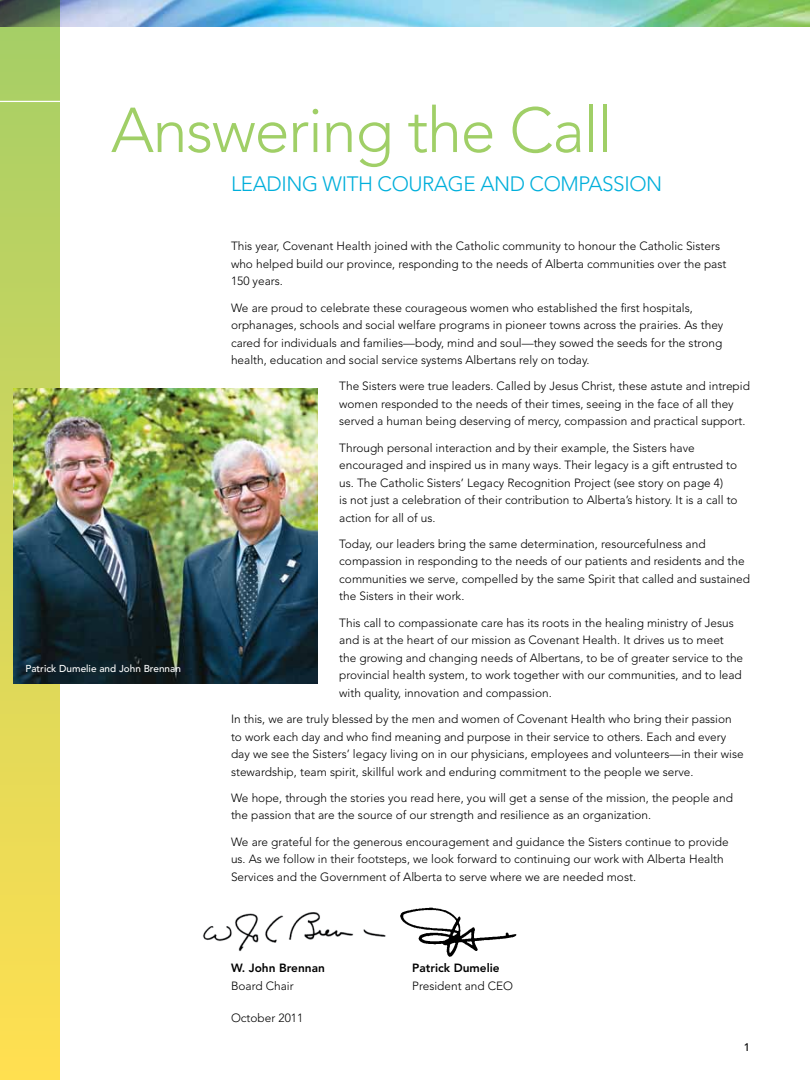
<style>
.page{position:relative;width:810px;height:1080px;background:#fff}
.page>*{position:absolute;margin:0;border:0;box-sizing:border-box;transform-origin:0 0}
.t1{font:300 62.75px "Avenir";letter-spacing:-.02em;color:#a0cf67}
.t2{font:300 20.62px "Avenir";letter-spacing:-.02em;color:#00afdb}
.t3{font:300 11.88px/17.5px "Avenir";color:#000}
.t4{font:800 11.88px "Avenir";color:#000}
.t5{font:500 11px "Avenir";color:#000}
.t6{font:500 10px "Avenir";color:#fff}
</style>
<div class="page">
<img style="left:60px;top:0;width:750px;height:27px">
<img style="left:203px;top:912px;width:183px;height:40px">
<svg style="left:0;top:0;width:60px;height:1080px;background:#cfd25a"></svg>
<img style="left:400px;top:907px;width:117px;height:50px">
<hr style="left:0;top:101px;width:66px;height:1px;background:#fff">
<img style="left:14px;top:388px;width:304px;height:295px">
<p class="t1" style="left:111px;top:94px;width:503px">Answering the Call</p>
<p class="t2" style="left:231px;top:171px;width:433px">LEADING WITH COURAGE AND COMPASSION</p>
<p class="t6" style="left:25px;top:663px;width:157px">Patrick Dumelie and John Brennan</p>
<p class="t3" style="left:231px;top:238px;width:497px">This year, Covenant Health joined with the Catholic community to honour the Catholic Sisters who helped build our province, responding to the needs of Alberta communities over the past<br>150 years.</p>
<p class="t3" style="left:231px;top:299px;width:494px">We are proud to celebrate these courageous women who established the first hospitals, orphanages, schools and social welfare programs in pioneer towns across the prairies. As they cared for individuals and families—body, mind and soul—they sowed the seeds for the strong health, education and social service systems Albertans rely on today.</p>
<p class="t3" style="left:339px;top:378px;width:412px">The Sisters were true leaders. Called by Jesus Christ, these astute and intrepid women responded to the needs of their times, seeing in the face of all they served a human being deserving of mercy, compassion and practical support.</p>
<p class="t3" style="left:339px;top:439px;width:400px">Through personal interaction and by their example, the Sisters have encouraged and inspired us in many ways. Their legacy is a gift entrusted to us. The Catholic Sisters’ Legacy Recognition Project (see story on page 4)<br>is not just a celebration of their contribution to Alberta’s history. It is a call to action for all of us.</p>
<p class="t3" style="left:339px;top:535px;width:412px">Today, our leaders bring the same determination, resourcefulness and compassion in responding to the needs of our patients and residents and the communities we serve, compelled by the same Spirit that called and sustained the Sisters in their work.</p>
<p class="t3" style="left:339px;top:614px;width:405px">This call to compassionate care has its roots in the healing ministry of Jesus and is at the heart of our mission as Covenant Health. It drives us to meet the growing and changing needs of Albertans, to be of greater service to the provincial health system, to work together with our communities, and to lead with quality, innovation and compassion.</p>
<p class="t3" style="left:231px;top:710px;width:514px">In this, we are truly blessed by the men and women of Covenant Health who bring their passion to work each day and who find meaning and purpose in their service to others. Each and every day we see the Sisters’ legacy living on in our physicians, employees and volunteers—in their wise stewardship, team spirit, skillful work and enduring commitment to the people we serve.</p>
<p class="t3" style="left:231px;top:789px;width:504px">We hope, through the stories you read here, you will get a sense of the mission, the people and the passion that are the source of our strength and resilience as an organization.</p>
<p class="t3" style="left:231px;top:833px;width:499px">We are grateful for the generous encouragement and guidance the Sisters continue to provide us. As we follow in their footsteps, we look forward to continuing our work with Alberta Health<br>Services and the Government of Alberta to serve where we are needed most.</p>
<p class="t4" style="left:231px;top:961px;width:95px">W. John Brennan</p>
<p class="t4" style="left:412px;top:961px;width:89px">Patrick Dumelie</p>
<p class="t3" style="left:231px;top:977px;width:64px">Board Chair</p>
<p class="t3" style="left:412px;top:977px;width:102px">President and CEO</p>
<p class="t3" style="left:231px;top:1009px;width:74px">October 2011</p>
<p class="t5" style="left:744px;top:1041px;width:8px">1</p>
</div>
